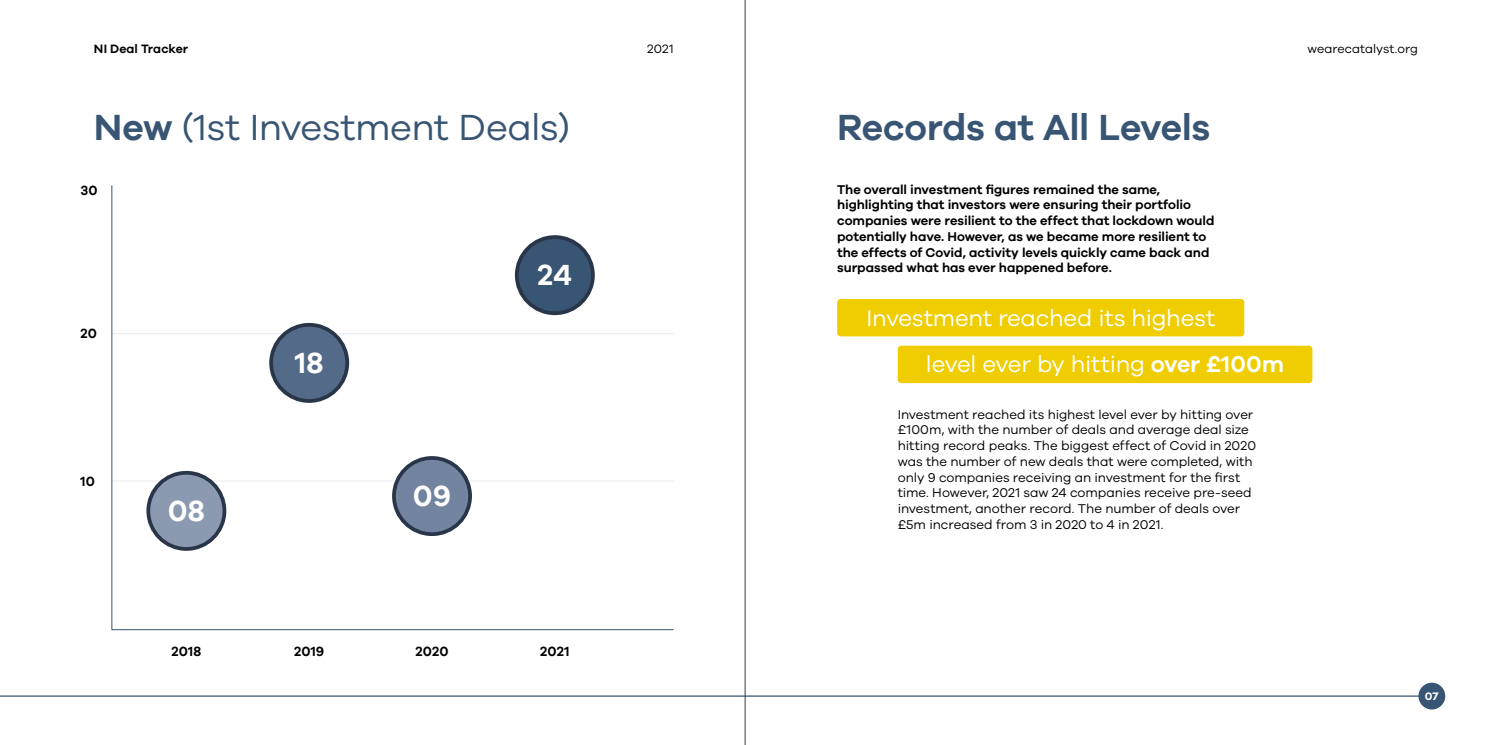
<style>
.page{position:relative;width:1489px;height:745px;background:#fff}
.page>*{position:absolute;margin:0;border:0;box-sizing:border-box;transform-origin:0 0}
.t1{font:37.5px "Galano Grotesque";letter-spacing:-.015em;color:#385574}
.t2{font:600 37.5px "Galano Grotesque";letter-spacing:-.01em;color:#385574}
.t3{font:600 30px "Galano Grotesque";letter-spacing:.005em;color:#fff}
.t4{font:23.5px/46.6px "Galano Grotesque";letter-spacing:-.01em;color:#fff}
.t5{font:600 13.75px "Galano Grotesque";letter-spacing:.01em;color:#000}
.t6{font:13.12px/15.8px "Galano Grotesque";letter-spacing:-.005em;color:#000}
.t7{font:600 13.12px/15.8px "Galano Grotesque";letter-spacing:-.005em;color:#000}
.t8{font:12.5px "Galano Grotesque";color:#000}
.t9{font:600 12.5px "Galano Grotesque";color:#000}
.t10{font:700 12.5px "Bicyclette";color:#fff}
.s1{font-weight:600}
</style>
<div class="page">
<svg style="left:111px;top:185px;width:563px;height:445px"></svg>
<hr style="left:0;top:695px;width:1433px;height:1px;background:#385574">
<div style="left:1418px;top:682px;width:26px;height:27px;background:#385574;border-radius:50%"></div>
<div style="left:148px;top:472px;width:76px;height:76px;background:#8b9ab1;border-radius:50%"></div>
<div style="left:146px;top:470px;width:80px;height:80px;border:4px solid #293548;border-radius:50%"></div>
<div style="left:271px;top:324px;width:76px;height:76px;background:#536b88;border-radius:50%"></div>
<div style="left:269px;top:323px;width:80px;height:79px;border:4px solid #293548;border-radius:50%"></div>
<div style="left:394px;top:457px;width:76px;height:77px;background:#72849f;border-radius:50%"></div>
<div style="left:392px;top:456px;width:80px;height:79px;border:4px solid #293548;border-radius:50%"></div>
<div style="left:517px;top:237px;width:76px;height:76px;background:#385574;border-radius:50%"></div>
<div style="left:515px;top:235px;width:79px;height:80px;border:4px solid #293548;border-radius:50%"></div>
<div style="left:837px;top:299px;width:407px;height:37px;background:#efcd00;border-radius:4px"></div>
<div style="left:897px;top:345px;width:415px;height:38px;background:#efcd00;border-radius:4px"></div>
<hr style="left:744px;top:0;width:1px;height:744px;background:#3c3c3b">
<p class="t9" style="left:94px;top:41px;width:96px">NI Deal Tracker</p>
<p class="t8" style="left:647px;top:41px;width:28px">2021</p>
<p class="t8" style="left:1307px;top:41px;width:112px">wearecatalyst.org</p>
<h1 class="t1" style="left:94px;top:105px;width:477px"><span class="s1">New</span> (1st Investment Deals)</h1>
<h1 class="t2" style="left:837px;top:105px;width:374px">Records at All Levels</h1>
<p class="t5" style="left:81px;top:181px;width:19px">30</p>
<p class="t5" style="left:81px;top:325px;width:18px">20</p>
<p class="t5" style="left:81px;top:472px;width:16px">10</p>
<h2 class="t3" style="left:168px;top:492px;width:39px">08</h2>
<h2 class="t3" style="left:295px;top:344px;width:30px">18</h2>
<h2 class="t3" style="left:413px;top:477px;width:40px">09</h2>
<h2 class="t3" style="left:537px;top:257px;width:36px">24</h2>
<p class="t7" style="left:837px;top:181px;width:379px">The overall investment figures remained the same, highlighting that investors were ensuring their portfolio companies were resilient to the effect that lockdown would potentially have. However, as we became more resilient to the effects of Covid, activity levels quickly came back and surpassed what has ever happened before.</p>
<h3 class="t4" style="left:925px;top:293px;width:359px;text-indent:-60px">Investment reached its highest<br>level ever by hitting <span class="s1">over £100m</span></h3>
<p class="t6" style="left:897px;top:405px;width:360px">Investment reached its highest level ever by hitting over £100m, with the number of deals and average deal size hitting record peaks. The biggest effect of Covid in 2020 was the number of new deals that were completed, with only 9 companies receiving an investment for the first time. However, 2021 saw 24 companies receive pre-seed investment, another record. The number of deals over £5m increased from 3 in 2020 to 4 in 2021.</p>
<p class="t5" style="left:171px;top:643px;width:31px">2018</p>
<p class="t5" style="left:294px;top:643px;width:32px">2019</p>
<p class="t5" style="left:415px;top:643px;width:35px">2020</p>
<p class="t5" style="left:540px;top:643px;width:31px">2021</p>
<p class="t10" style="left:1424px;top:688px;width:15px">07</p>
</div>
